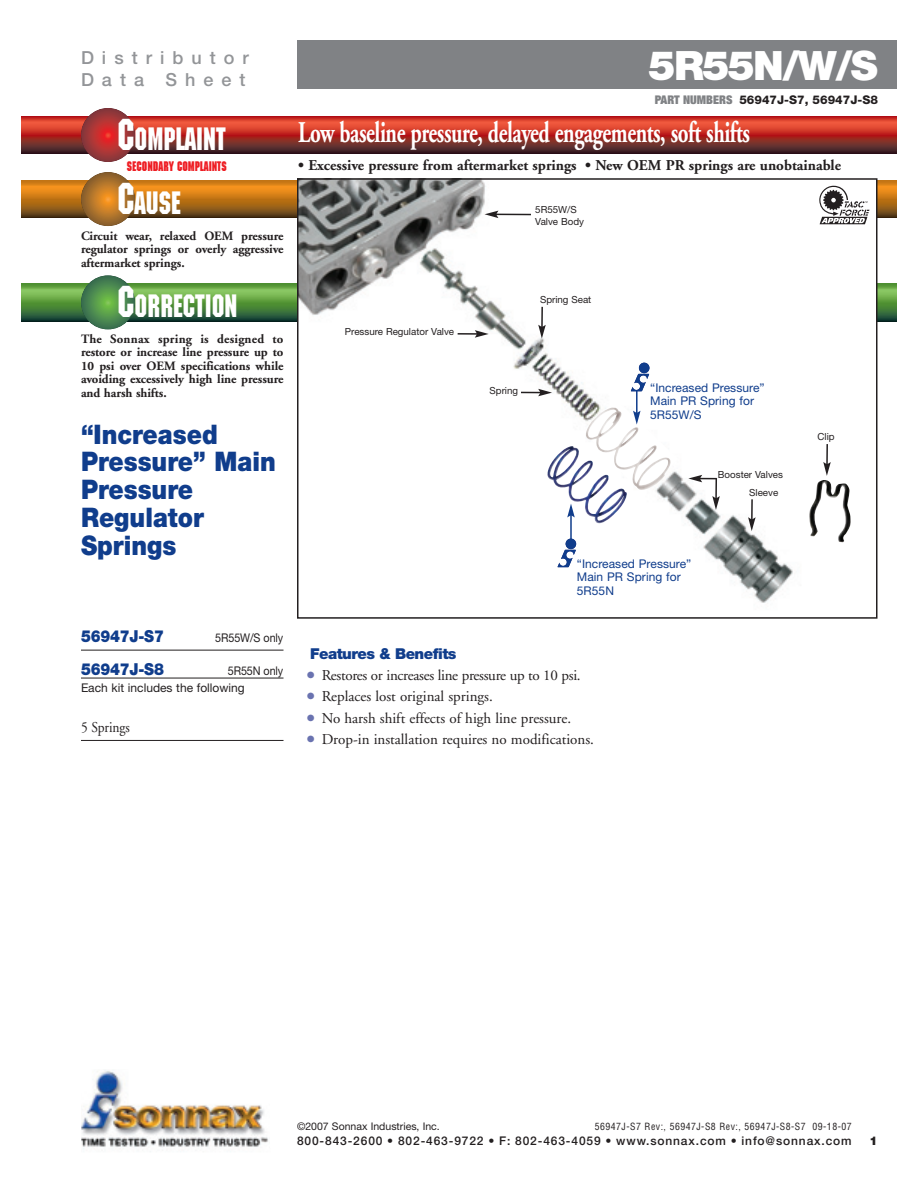
<style>
.page{position:relative;width:918px;height:1188px;background:#fff}
.page>*{position:absolute;margin:0;border:0;box-sizing:border-box;transform-origin:0 0}
.t1{font:900 40.5px "Helvetica Neue";letter-spacing:-.04em;color:#fff}
.t2{font:31.5px "Machine";color:#fff;scale:.85 1}
.t3{font:700 30px "Adobe Garamond";letter-spacing:-.02em;color:#fff;scale:.7 1}
.t4{font:900 27px/27.8px "Helvetica Neue";color:#103d8c;scale:.9 1}
.t5{font:500 18px/21.6px "Helvetica Neue";letter-spacing:.445em;color:#939598}
.t6{font:900 16.5px "Helvetica Neue";letter-spacing:-.015em;color:#103d8c;scale:.9 1}
.t7{font:15px "Adobe Garamond";color:#231f20}
.t8{font:700 15px "Adobe Garamond";color:#231f20}
.t9{font:15px "Adobe Garamond";letter-spacing:-.02em;color:#231f20}
.t10{font:900 15px "Helvetica Neue";letter-spacing:-.035em;color:#103d8c}
.t11{font:15px "Adobe Garamond";color:#231f20;scale:.9 1}
.t12{font:700 13.5px "Machine";color:#ee1d23;scale:.85 1}
.t13{font:700 12.75px/13.5px "Adobe Garamond";letter-spacing:-.005em;color:#231f20;text-align:justify}
.t14{font:12px/13.5px "Helvetica Neue";letter-spacing:.005em;color:#103d8c}
.t15{font:500 12px "Helvetica Neue";letter-spacing:.07em;color:#231f20}
.t16{font:12px/17.2px "Helvetica Neue";color:#231f20;scale:.9 1}
.t17{font:800 12px "Helvetica Neue";color:#231f20}
.t18{font:900 12px "Helvetica Neue";color:#231f20}
.t19{font:10.5px "Helvetica Neue";color:#231f20}
.t20{font:9.75px/12px "Helvetica Neue";color:#231f20}
.t21{font:condensed 9.75px "Helvetica";letter-spacing:.05em;color:#231f20}
.s1{font-weight:900;font-stretch:expanded;color:#808285}
.s2{font-size:43.5px}
.s3{font-size:24px;color:#6a73b0}
</style>
<div class="page">
<hr style="left:81px;top:650px;width:203px;height:1px;background:#231f20">
<hr style="left:81px;top:678px;width:203px;height:1px;background:#231f20">
<hr style="left:81px;top:740px;width:203px;height:1px;background:#231f20">
<svg style="left:21px;top:284px;width:876px;height:37px;background:#548e44"></svg>
<svg style="left:81px;top:275px;width:54px;height:54px;background:#4c894e"></svg>
<svg style="left:21px;top:180px;width:876px;height:38px;background:#b16d19"></svg>
<svg style="left:81px;top:172px;width:54px;height:54px;background:#ac712a"></svg>
<img style="left:300px;top:181px;width:572px;height:422px">
<div style="left:297px;top:178px;width:581px;height:441px;border:2px solid #231f20"></div>
<div style="left:297px;top:40px;width:581px;height:49px;background:#808285"></div>
<div style="left:878px;top:40px;width:19px;height:49px;background:#808285"></div>
<img style="left:81px;top:1070px;width:188px;height:79px">
<svg style="left:21px;top:116px;width:876px;height:38px;background:#a13028"></svg>
<svg style="left:81px;top:108px;width:54px;height:54px;background:#a73435"></svg>
<svg style="left:819px;top:186px;width:50px;height:38px"></svg>
<img style="left:809px;top:479px;width:42px;height:63px">
<svg style="left:631px;top:374px;width:19px;height:18px"></svg>
<div style="left:639px;top:363px;width:10px;height:10px;background:#103d8c;border-radius:50%"></div>
<svg style="left:558px;top:550px;width:19px;height:17px"></svg>
<div style="left:566px;top:539px;width:10px;height:10px;background:#103d8c;border-radius:50%"></div>
<hr style="left:570px;top:515px;width:2px;height:31px;background:#103d8c">
<img style="left:546px;top:445px;width:81px;height:81px">
<hr style="left:636px;top:391px;width:2px;height:22px;background:#103d8c">
<svg style="left:584px;top:399px;width:94px;height:96px"></svg>
<svg style="left:688px;top:475px;width:32px;height:35px"></svg>
<svg style="left:823px;top:443px;width:8px;height:33px"></svg>
<svg style="left:748px;top:498px;width:8px;height:33px"></svg>
<svg style="left:538px;top:305px;width:8px;height:34px"></svg>
<svg style="left:521px;top:389px;width:31px;height:7px"></svg>
<svg style="left:458px;top:330px;width:31px;height:8px"></svg>
<hr style="left:496px;top:214px;width:35px;height:1px;background:#231f20">
<svg style="left:485px;top:211px;width:13px;height:7px"></svg>
<h3 class="t5" style="left:81px;top:49px;width:169px">Distributor<br>Data Sheet</h3>
<h1 class="t1" style="left:649px;top:51px;width:231px">5R55N/W/S</h1>
<p class="t17" style="left:655px;top:96px;width:225px"><span class="s1">PART NUMBERS</span> 56947J-S7, 56947J-S8</p>
<h2 class="t2" style="left:118px;top:121px;width:129px"><span class="s2">C</span>OMPLAINT</h2>
<h3 class="t3" style="left:298px;top:120px;width:647px">Low baseline pressure, delayed engagements, soft shifts</h3>
<p class="t12" style="left:127px;top:158px;width:119px">SECONDARY COMPLAINTs</p>
<p class="t8" style="left:298px;top:159px;width:544px">• Excessive pressure from aftermarket springs • New OEM PR springs are unobtainable</p>
<h2 class="t2" style="left:118px;top:185px;width:76px"><span class="s2">C</span>AUSE</h2>
<p class="t13" style="left:81px;top:230px;width:204px">Circuit wear, relaxed OEM pressure regulator springs or overly aggressive aftermarket springs.</p>
<h2 class="t2" style="left:118px;top:288px;width:142px"><span class="s2">C</span>ORRECTION</h2>
<p class="t13" style="left:81px;top:333px;width:204px">The Sonnax spring is designed to restore or increase line pressure up to 10 psi over OEM specifications while avoiding excessively high line pressure and harsh shifts.</p>
<h3 class="t4" style="left:81px;top:422px;width:218px">“Increased<br>Pressure” Main<br>Pressure<br>Regulator<br>Springs</h3>
<p class="t6" style="left:81px;top:630px;width:94px">56947J-S7</p>
<p class="t16" style="left:215px;top:630px;width:77px">5R55W/S only</p>
<p class="t6" style="left:81px;top:663px;width:94px">56947J-S8</p>
<p class="t16" style="left:81px;top:663px;width:226px;text-indent:147px">5R55N only<br>Each kit includes the following</p>
<p class="t11" style="left:81px;top:721px;width:56px">5 Springs</p>
<p class="t20" style="left:535px;top:204px;width:50px">5R55W/S<br>Valve Body</p>
<p class="t20" style="left:345px;top:326px;width:111px">Pressure Regulator Valve</p>
<p class="t20" style="left:540px;top:295px;width:53px">Spring Seat</p>
<p class="t20" style="left:490px;top:386px;width:30px">Spring</p>
<p class="t14" style="left:650px;top:382px;width:116px">“Increased Pressure”<br>Main PR Spring for<br>5R55W/S</p>
<p class="t20" style="left:718px;top:470px;width:67px">Booster Valves</p>
<p class="t14" style="left:577px;top:558px;width:116px">“Increased Pressure”<br>Main PR Spring for<br>5R55N</p>
<p class="t20" style="left:749px;top:487px;width:31px">Sleeve</p>
<p class="t10" style="left:310px;top:648px;width:148px">Features &amp; Benefits</p>
<p class="t9" style="left:306px;top:669px;width:276px"><span class="s3">•</span> Restores or increases line pressure up to 10 psi.</p>
<p class="t7" style="left:306px;top:690px;width:188px"><span class="s3">•</span> Replaces lost original springs.</p>
<p class="t7" style="left:306px;top:712px;width:267px"><span class="s3">•</span> No harsh shift effects of high line pressure.</p>
<p class="t7" style="left:306px;top:733px;width:289px"><span class="s3">•</span> Drop-in installation requires no modifications.</p>
<p class="t20" style="left:817px;top:431px;width:19px">Clip</p>
<p class="t19" style="left:297px;top:1123px;width:144px">©2007 Sonnax Industries, Inc.</p>
<p class="t21" style="left:595px;top:1123px;width:258px">56947J-S7 Rev:, 56947J-S8 Rev:, 56947J-S8-S7 09-18-07</p>
<p class="t15" style="left:297px;top:1137px;width:556px">800-843-2600 • 802-463-9722 • F: 802-463-4059 • www.sonnax.com • info@sonnax.com</p>
<p class="t18" style="left:870px;top:1137px;width:10px">1</p>
</div>
